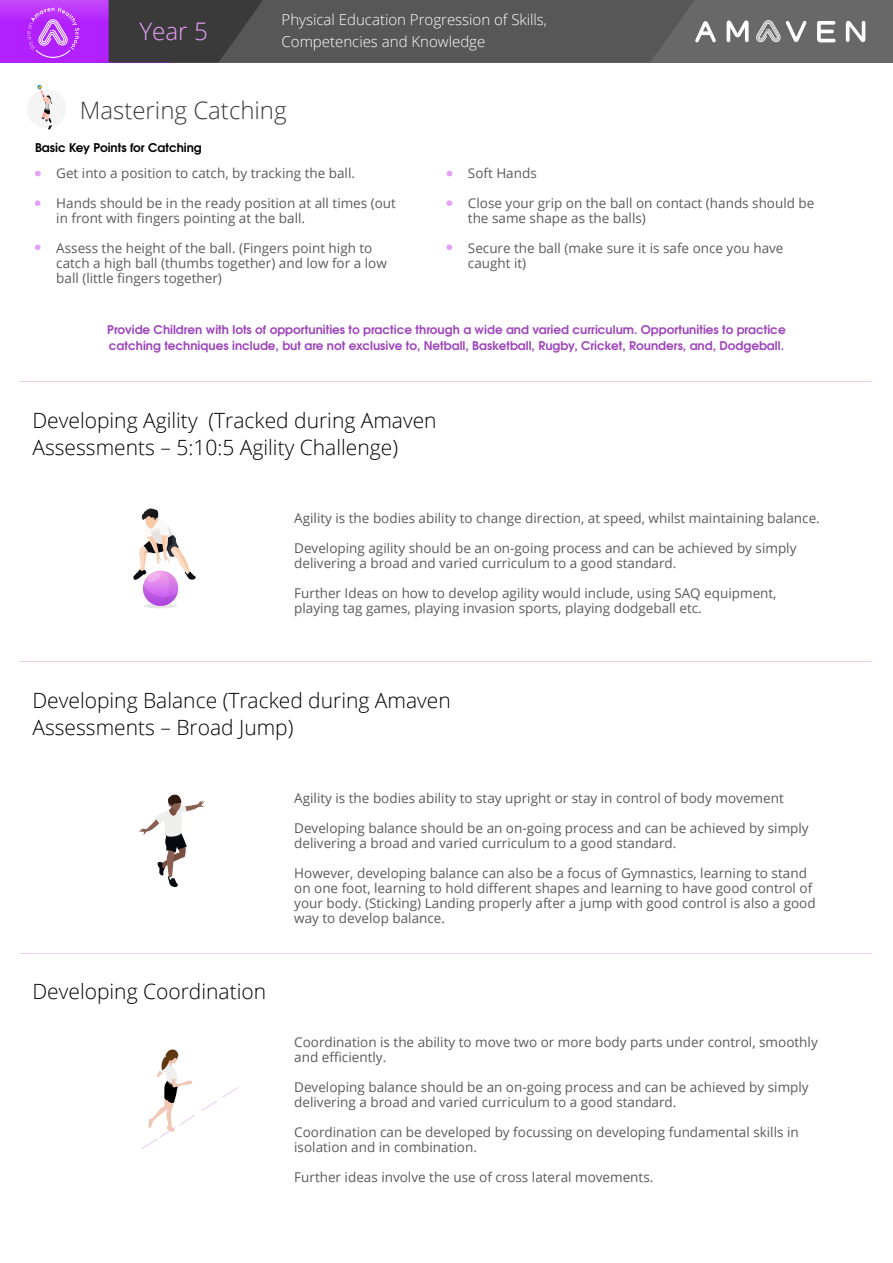
<style>
.page{position:relative;width:893px;height:1263px;background:#fff}
.page>*{position:absolute;margin:0;border:0;box-sizing:border-box;transform-origin:0 0}
.t1{font:300 24.15px "Open Sans";color:#e7a0f9}
.t2{font:300 24px "Open Sans";color:#3a3a3a}
.t3{font:300 21px/27px "Open Sans";color:#000}
.t4{font:300 15px/22.5px "Open Sans";color:#fff}
.t5{font:13.5px/15px "Open Sans";color:#5b5b5b}
.t6{font:700 12px/16.5px "Te X Gyre Adventor";color:#9f46bc}
.t7{font:700 12px "Te X Gyre Adventor";color:#000}
</style>
<div class="page">
<svg style="left:0;top:0;width:109px;height:63px;background:#b629fc"></svg>
<div style="left:173px;top:0;width:720px;height:63px;background:#686868"></div>
<svg style="left:27px;top:7px;width:52px;height:52px;background:#c047fe"></svg>
<svg style="left:727px;top:20px;width:22px;height:23px"></svg>
<svg style="left:756px;top:20px;width:50px;height:22px"></svg>
<svg style="left:846px;top:20px;width:19px;height:22px"></svg>
<svg style="left:817px;top:21px;width:19px;height:21px"></svg>
<svg style="left:109px;top:0;width:607px;height:63px;background:#525252"></svg>
<div style="left:27px;top:89px;width:39px;height:39px;background:#f4f4f4;border-radius:50%"></div>
<svg style="left:35px;top:171px;width:6px;height:5px"></svg>
<svg style="left:35px;top:200px;width:6px;height:6px"></svg>
<svg style="left:35px;top:244px;width:6px;height:6px"></svg>
<svg style="left:447px;top:171px;width:5px;height:5px"></svg>
<svg style="left:446px;top:200px;width:6px;height:6px"></svg>
<svg style="left:446px;top:244px;width:6px;height:6px"></svg>
<svg style="left:37px;top:85px;width:15px;height:45px"></svg>
<svg style="left:139px;top:794px;width:66px;height:93px"></svg>
<svg style="left:201px;top:1100px;width:16px;height:11px"></svg>
<svg style="left:223px;top:1087px;width:16px;height:11px"></svg>
<svg style="left:141px;top:1049px;width:54px;height:100px"></svg>
<hr style="left:21px;top:381px;width:851px;height:1px;background:#ebd0f4">
<hr style="left:21px;top:661px;width:851px;height:1px;background:#ebd0f4">
<hr style="left:21px;top:953px;width:851px;height:1px;background:#ebd0f4">
<svg style="left:133px;top:508px;width:63px;height:100px"></svg>
<h1 class="t1" style="left:139px;top:14px;width:70px">Year 5</h1>
<p class="t4" style="left:282px;top:8px;width:267px">Physical Education Progression of Skills,<br>Competencies and Knowledge</p>
<h2 class="t2" style="left:80px;top:94px;width:208px">Mastering Catching</h2>
<p class="t7" style="left:35px;top:137px;width:168px">Basic Key Points for Catching</p>
<p class="t5" style="left:56px;top:165px;width:300px">Get into a position to catch, by tracking the ball.</p>
<p class="t5" style="left:56px;top:195px;width:341px">Hands should be in the ready position at all times (out in front with fingers pointing at the ball.</p>
<p class="t5" style="left:56px;top:240px;width:332px">Assess the height of the ball. (Fingers point high to catch a high ball (thumbs together) and low for a low ball (little fingers together)</p>
<p class="t5" style="left:468px;top:165px;width:70px">Soft Hands</p>
<p class="t5" style="left:468px;top:195px;width:348px">Close your grip on the ball on contact (hands should be the same shape as the balls)</p>
<p class="t5" style="left:468px;top:240px;width:317px">Secure the ball (make sure it is safe once you have caught it)</p>
<p class="t6" style="left:107px;top:320px;width:680px">Provide Children with lots of opportunities to practice through a wide and varied curriculum. Opportunities to practice catching techniques include, but are not exclusive to, Netball, Basketball, Rugby, Cricket, Rounders, and, Dodgeball.</p>
<h3 class="t3" style="left:32px;top:406px;width:406px">Developing Agility (Tracked during Amaven<br>Assessments – 5:10:5 Agility Challenge)</h3>
<p class="t5" style="left:294px;top:510px;width:527px">Agility is the bodies ability to change direction, at speed, whilst maintaining balance.</p>
<p class="t5" style="left:294px;top:540px;width:504px">Developing agility should be an on-going process and can be achieved by simply delivering a broad and varied curriculum to a good standard.</p>
<p class="t5" style="left:294px;top:585px;width:484px">Further Ideas on how to develop agility would include, using SAQ equipment, playing tag games, playing invasion sports, playing dodgeball etc.</p>
<h3 class="t3" style="left:32px;top:686px;width:420px">Developing Balance (Tracked during Amaven<br>Assessments – Broad Jump)</h3>
<h3 class="t3" style="left:32px;top:977px;width:235px">Developing Coordination</h3>
<p class="t5" style="left:294px;top:790px;width:491px">Agility is the bodies ability to stay upright or stay in control of body movement</p>
<p class="t5" style="left:294px;top:820px;width:516px">Developing balance should be an on-going process and can be achieved by simply delivering a broad and varied curriculum to a good standard.</p>
<p class="t5" style="left:294px;top:865px;width:523px">However, developing balance can also be a focus of Gymnastics, learning to stand on one foot, learning to hold different shapes and learning to have good control of your body. (Sticking) Landing properly after a jump with good control is also a good way to develop balance.</p>
<p class="t5" style="left:294px;top:1034px;width:525px">Coordination is the ability to move two or more body parts under control, smoothly and efficiently.</p>
<p class="t5" style="left:294px;top:1079px;width:516px">Developing balance should be an on-going process and can be achieved by simply delivering a broad and varied curriculum to a good standard.</p>
<p class="t5" style="left:294px;top:1124px;width:506px">Coordination can be developed by focussing on developing fundamental skills in isolation and in combination.</p>
<p class="t5" style="left:294px;top:1169px;width:361px">Further ideas involve the use of cross lateral movements.</p>
</div>
